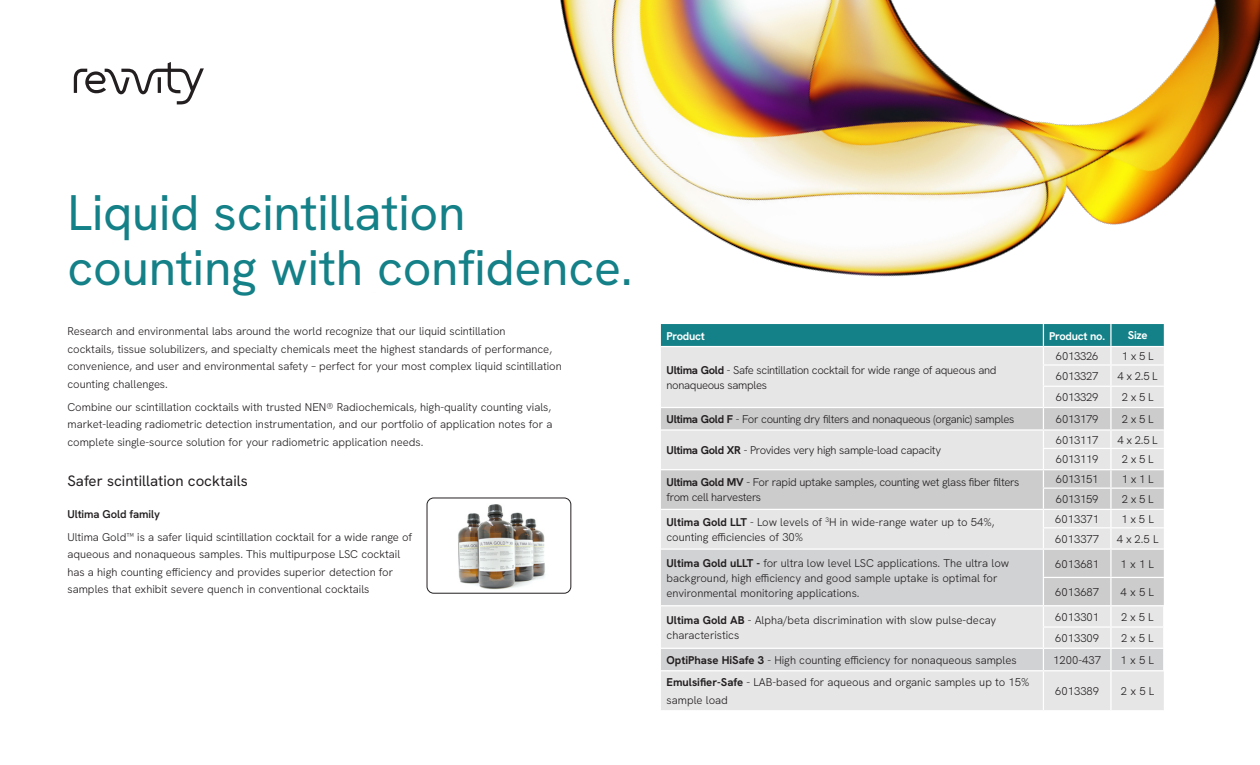
<style>
.page{position:relative;width:1260px;height:765px;background:#fff}
.page>*{position:absolute;margin:0;border:0;box-sizing:border-box;transform-origin:0 0}
.Intro_Head{font:50px/55px "Hanken Grotesk";letter-spacing:-.005em;color:#148087}
.Sub_Head{font:15px "Hanken Grotesk";color:#231f20}
.Table_Body_Black{font:300 11.25px/15px "Hanken Grotesk";letter-spacing:-.01em;color:#231f20}
.Body_Copy{font:300 11.25px/17.5px "Hanken Grotesk";color:#231f20}
.Table_Head{font:700 11.25px "Hanken Grotesk";letter-spacing:-.025em;color:#fff}
.Paragraph_Title{font:600 11.25px "Hanken Grotesk";letter-spacing:-.01em;color:#231f20}
.s1{font-weight:700}
</style>
<div class="page">
<svg style="left:74px;top:62px;width:130px;height:42px"></svg>
<img style="left:560px;top:0;width:700px;height:346px">
<div style="left:661px;top:671px;width:503px;height:39px;background:#e6e6e6"></div>
<hr style="left:1043px;top:671px;width:1px;height:39px;background:#fff">
<hr style="left:1110px;top:671px;width:2px;height:39px;background:#fff">
<svg style="left:661px;top:324px;width:503px;height:346px;background:#d0d7d8"></svg>
<img style="left:427px;top:498px;width:144px;height:95px">
<div style="left:427px;top:498px;width:144px;height:95px;border:1px solid #231f20;border-radius:7px"></div>
<p class="Intro_Head" style="left:68px;top:184px;width:567px">Liquid scintillation counting with confidence.</p>
<p class="Body_Copy" style="left:68px;top:322px;width:496px">Research and environmental labs around the world recognize that our liquid scintillation<br>cocktails, tissue solubilizers, and specialty chemicals meet the highest standards of performance, convenience, and user and environmental safety – perfect for your most complex liquid scintillation counting challenges.</p>
<p class="Body_Copy" style="left:68px;top:398px;width:486px;text-align:justify">Combine our scintillation cocktails with trusted NEN® Radiochemicals, high-quality counting vials, market-leading radiometric detection instrumentation, and our portfolio of application notes for a complete single-source solution for your radiometric application needs.</p>
<p class="Sub_Head" style="left:68px;top:472px;width:182px">Safer scintillation cocktails</p>
<p class="Paragraph_Title" style="left:68px;top:507px;width:94px">Ultima Gold family</p>
<p class="Body_Copy" style="left:68px;top:528px;width:346px">Ultima Gold™ is a safer liquid scintillation cocktail for a wide range of aqueous and nonaqueous samples. This multipurpose LSC cocktail has a high counting efficiency and provides superior detection for samples that exhibit severe quench in conventional cocktails</p>
<p class="Table_Head" style="left:667px;top:329px;width:40px">Product</p>
<p class="Table_Head" style="left:1049px;top:329px;width:57px">Product no.</p>
<p class="Table_Head" style="left:1128px;top:328px;width:21px">Size</p>
<p class="Table_Body_Black" style="left:667px;top:362px;width:332px"><span class="s1">Ultima Gold</span> - Safe scintillation cocktail for wide range of aqueous and nonaqueous samples</p>
<p class="Table_Body_Black" style="left:1056px;top:349px;width:44px">6013326</p>
<p class="Table_Body_Black" style="left:1122px;top:349px;width:33px">1 x 5 L</p>
<p class="Table_Body_Black" style="left:1056px;top:368px;width:44px">6013327</p>
<p class="Table_Body_Black" style="left:1118px;top:368px;width:42px">4 x 2.5 L</p>
<p class="Table_Body_Black" style="left:1056px;top:390px;width:44px">6013329</p>
<p class="Table_Body_Black" style="left:1122px;top:390px;width:33px">2 x 5 L</p>
<p class="Table_Body_Black" style="left:667px;top:411px;width:349px"><span class="s1">Ultima Gold F</span> - For counting dry filters and nonaqueous (organic) samples</p>
<p class="Table_Body_Black" style="left:1056px;top:411px;width:44px">6013179</p>
<p class="Table_Body_Black" style="left:1122px;top:411px;width:33px">2 x 5 L</p>
<p class="Table_Body_Black" style="left:667px;top:443px;width:276px"><span class="s1">Ultima Gold XR</span> - Provides very high sample-load capacity</p>
<p class="Table_Body_Black" style="left:1056px;top:432px;width:44px">6013117</p>
<p class="Table_Body_Black" style="left:1118px;top:432px;width:42px">4 x 2.5 L</p>
<p class="Table_Body_Black" style="left:1056px;top:452px;width:44px">6013119</p>
<p class="Table_Body_Black" style="left:1122px;top:452px;width:33px">2 x 5 L</p>
<p class="Table_Body_Black" style="left:667px;top:475px;width:354px"><span class="s1">Ultima Gold MV</span> - For rapid uptake samples, counting wet glass fiber filters from cell harvesters</p>
<p class="Table_Body_Black" style="left:1056px;top:472px;width:44px">6013151</p>
<p class="Table_Body_Black" style="left:1122px;top:472px;width:33px">1 x 1 L</p>
<p class="Table_Body_Black" style="left:1056px;top:492px;width:44px">6013159</p>
<p class="Table_Body_Black" style="left:1122px;top:492px;width:33px">2 x 5 L</p>
<p class="Table_Body_Black" style="left:667px;top:514px;width:329px"><span class="s1">Ultima Gold LLT</span> - Low levels of <sup>3</sup>H in wide-range water up to 54%, counting efficiencies of 30%</p>
<p class="Table_Body_Black" style="left:1055px;top:511px;width:46px">6013371</p>
<p class="Table_Body_Black" style="left:1121px;top:511px;width:34px">1 x 5 L</p>
<p class="Table_Body_Black" style="left:1055px;top:531px;width:46px">6013377</p>
<p class="Table_Body_Black" style="left:1117px;top:531px;width:43px">4 x 2.5 L</p>
<p class="Table_Body_Black" style="left:667px;top:555px;width:344px"><span class="s1">Ultima Gold uLLT -</span> for ultra low level LSC applications. The ultra low background, high efficiency and good sample uptake is optimal for environmental monitoring applications.</p>
<p class="Table_Body_Black" style="left:1055px;top:556px;width:46px">6013681</p>
<p class="Table_Body_Black" style="left:1121px;top:556px;width:35px">1 x 1 L</p>
<p class="Table_Body_Black" style="left:1055px;top:584px;width:46px">6013687</p>
<p class="Table_Body_Black" style="left:1121px;top:584px;width:35px">4 x 5 L</p>
<p class="Table_Body_Black" style="left:667px;top:612px;width:331px"><span class="s1">Ultima Gold AB</span> - Alpha/beta discrimination with slow pulse-decay characteristics</p>
<p class="Table_Body_Black" style="left:1055px;top:609px;width:46px">6013301</p>
<p class="Table_Body_Black" style="left:1121px;top:609px;width:34px">2 x 5 L</p>
<p class="Table_Body_Black" style="left:1055px;top:630px;width:46px">6013309</p>
<p class="Table_Body_Black" style="left:1121px;top:630px;width:34px">2 x 5 L</p>
<p class="Table_Body_Black" style="left:667px;top:652px;width:352px"><span class="s1">OptiPhase HiSafe 3</span> - High counting efficiency for nonaqueous samples</p>
<p class="Table_Body_Black" style="left:1053px;top:652px;width:49px">1200-437</p>
<p class="Table_Body_Black" style="left:1121px;top:652px;width:35px">1 x 5 L</p>
<p class="Table_Body_Black" style="left:667px;top:674px;width:364px;line-height:17.5px"><span class="s1">Emulsifier-Safe</span> - LAB-based for aqueous and organic samples up to 15% sample load</p>
<p class="Table_Body_Black" style="left:1055px;top:684px;width:46px">6013389</p>
<p class="Table_Body_Black" style="left:1121px;top:684px;width:35px">2 x 5 L</p>
</div>
